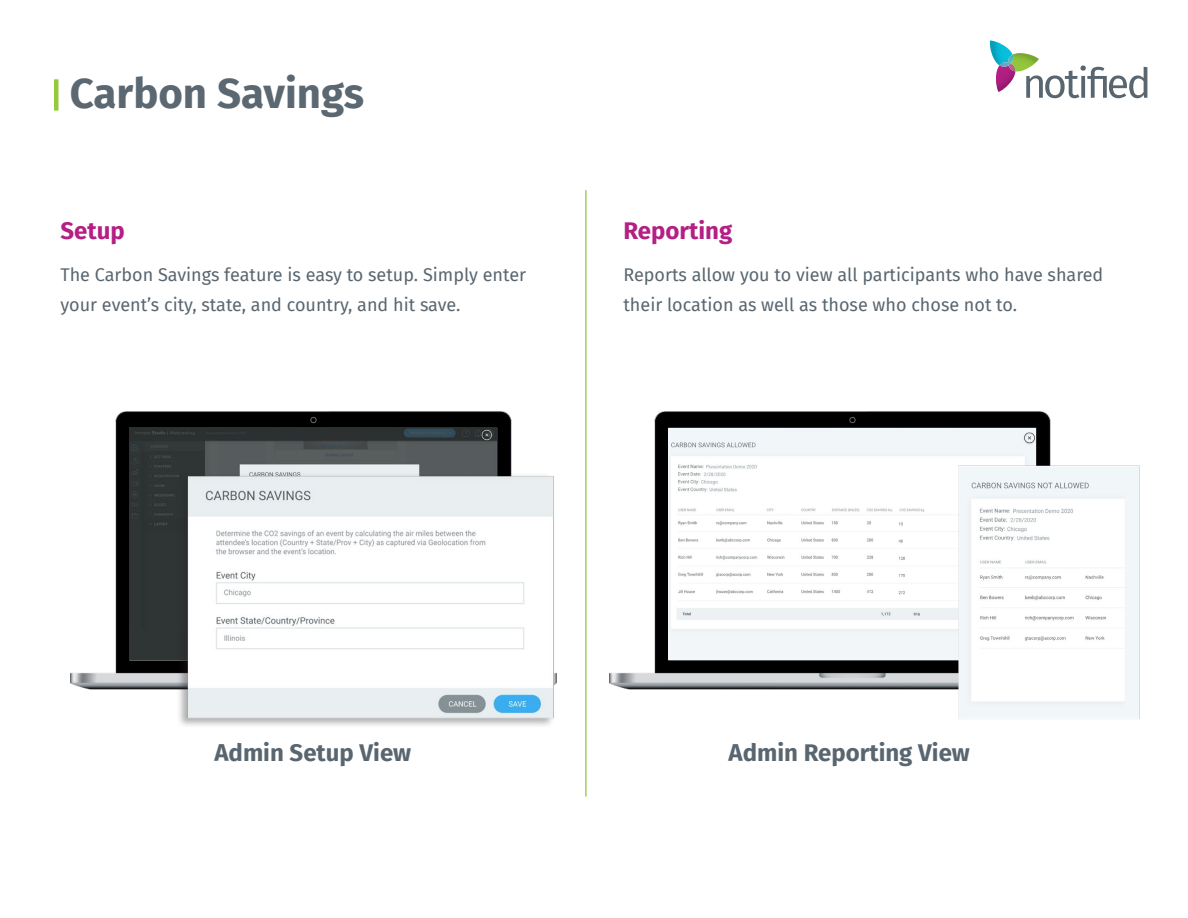
<style>
.page{position:relative;width:1188px;height:918px;background:#fff}
.page>*{position:absolute;margin:0;border:0;box-sizing:border-box;transform-origin:0 0}
.t1{font:700 42px "Fira Sans";color:#5b6771}
.t2{font:700 24px "Fira Sans";color:#596670}
.t3{font:700 24px "Fira Sans";color:#b41f84}
.t4{font:18px/30px "Fira Sans";color:#596670}
</style>
<div class="page">
<img style="left:70px;top:412px;width:442px;height:278px">
<img style="left:610px;top:412px;width:441px;height:278px">
<hr style="left:585px;top:190px;width:2px;height:607px;background:#a1ce5e">
<img style="left:130px;top:427px;width:367px;height:203px">
<img style="left:669px;top:428px;width:367px;height:213px">
<div style="left:669px;top:641px;width:367px;height:18px;background:#f2f6f9"></div>
<div style="left:130px;top:630px;width:367px;height:30px;background:#2f3434"></div>
<img style="left:951px;top:459px;width:189px;height:260px">
<img style="left:139px;top:445px;width:418px;height:281px">
<hr style="left:54px;top:79px;width:4px;height:32px;background:#95c93d">
<svg style="left:989px;top:40px;width:158px;height:58px"></svg>
<h1 class="t1" style="left:70px;top:58px;width:296px">Carbon Savings</h1>
<h2 class="t3" style="left:60px;top:211px;width:66px">Setup</h2>
<p class="t4" style="left:60px;top:260px;width:467px">The Carbon Savings feature is easy to setup. Simply enter your event’s city, state, and country, and hit save.</p>
<h2 class="t3" style="left:623px;top:211px;width:110px">Reporting</h2>
<p class="t4" style="left:623px;top:260px;width:481px">Reports allow you to view all participants who have shared their location as well as those who chose not to.</p>
<h2 class="t2" style="left:214px;top:733px;width:198px">Admin Setup View</h2>
<h2 class="t2" style="left:729px;top:733px;width:243px">Admin Reporting View</h2>
</div>
